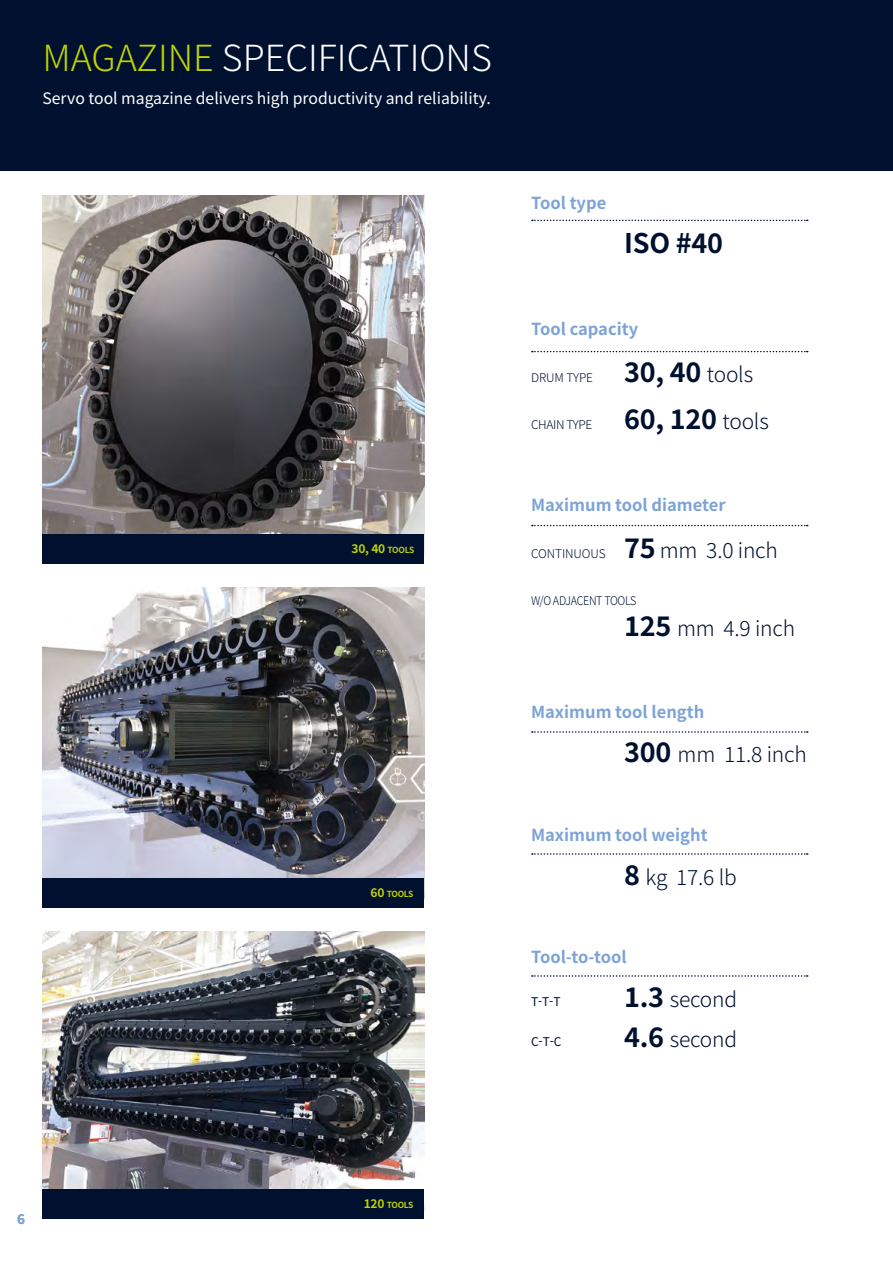
<style>
.page{position:relative;width:893px;height:1263px;background:#fff}
.page>*{position:absolute;margin:0;border:0;box-sizing:border-box;transform-origin:0 0}
.t1{font:300 36px "Noto Sans KR";color:#fff}
.t2{font:700 27px "Noto Sans KR";letter-spacing:-.01em;color:#00102f}
.t3{font:300 21px "Noto Sans KR";letter-spacing:-.01em;color:#00102f}
.t4{font:700 16.5px "Noto Sans KR";color:#7da3d6}
.t5{font:15.75px "Noto Sans KR";color:#fff}
.t6{font:700 13.5px "Noto Sans KR";color:#7da3d6}
.t7{font:300 12px "Noto Sans KR";letter-spacing:-.01em;color:#00102f}
.t8{font:300 12px "Noto Sans KR";letter-spacing:-.03em;color:#00102f;scale:.9 1}
.t9{font:700 12px "Noto Sans KR";color:#bfd200}
.t10{font:12px "Noto Sans KR";color:#00102f}
.t11{font:300 12px "Noto Sans KR";letter-spacing:-.03em;color:#00102f}
.t12{font:700 8.4px "Noto Sans KR";letter-spacing:-.045em;color:#bfd200}
.s1{color:#bfd200}
.s2{font-size:8.4px}
.s3{font-size:12px}
.s4{font-weight:300;font-size:21px}
.s5{font-weight:700;font-size:27px}
</style>
<div class="page">
<div style="left:0;top:0;width:893px;height:170px;background:#00102f"></div>
<img style="left:43px;top:196px;width:381px;height:338px">
<div style="left:43px;top:534px;width:381px;height:30px;background:#00102f"></div>
<img style="left:43px;top:931px;width:381px;height:258px">
<div style="left:43px;top:1189px;width:381px;height:30px;background:#00102f"></div>
<img style="left:43px;top:588px;width:381px;height:290px">
<div style="left:43px;top:878px;width:381px;height:30px;background:#00102f"></div>
<svg style="left:532px;top:351px;width:276px;height:1px"></svg>
<svg style="left:532px;top:219px;width:277px;height:2px"></svg>
<svg style="left:532px;top:525px;width:276px;height:1px"></svg>
<svg style="left:532px;top:731px;width:276px;height:2px"></svg>
<svg style="left:532px;top:853px;width:276px;height:2px"></svg>
<svg style="left:532px;top:975px;width:276px;height:2px"></svg>
<h1 class="t1" style="left:43px;top:38px;width:451px"><span class="s1">MAGAZINE</span> SPECIFICATIONS</h1>
<p class="t5" style="left:43px;top:89px;width:450px">Servo tool magazine delivers high productivity and reliability.</p>
<p class="t9" style="left:352px;top:542px;width:64px">30, 40 <span class="s2">TOOLS</span></p>
<p class="t12" style="left:371px;top:889px;width:44px"><span class="s3">60</span> TOOLS</p>
<p class="t4" style="left:531px;top:193px;width:77px">Tool type</p>
<h2 class="t2" style="left:624px;top:228px;width:100px">ISO #40</h2>
<p class="t4" style="left:531px;top:320px;width:109px">Tool capacity</p>
<p class="t7" style="left:531px;top:371px;width:64px">DRUM TYPE</p>
<h2 class="t2" style="left:624px;top:357px;width:131px">30, 40 <span class="s4">tools</span></h2>
<p class="t11" style="left:531px;top:418px;width:63px">CHAIN TYPE</p>
<h2 class="t2" style="left:624px;top:404px;width:146px">60, 120 <span class="s4">tools</span></h2>
<p class="t4" style="left:531px;top:495px;width:196px">Maximum tool diameter</p>
<p class="t7" style="left:531px;top:546px;width:76px">CONTINUOUS</p>
<p class="t3" style="left:624px;top:538px;width:155px"><span class="s5">75</span> mm 3.0 inch</p>
<p class="t8" style="left:531px;top:593px;width:119px">W/O ADJACENT TOOLS</p>
<p class="t3" style="left:624px;top:616px;width:173px"><span class="s5">125</span> mm 4.9 inch</p>
<p class="t4" style="left:531px;top:703px;width:175px">Maximum tool length</p>
<p class="t3" style="left:624px;top:743px;width:184px"><span class="s5">300</span> mm 11.8 inch</p>
<p class="t4" style="left:531px;top:825px;width:178px">Maximum tool weight</p>
<p class="t3" style="left:624px;top:865px;width:114px"><span class="s5">8</span> kg 17.6 lb</p>
<p class="t4" style="left:531px;top:948px;width:97px">Tool-to-tool</p>
<p class="t10" style="left:531px;top:995px;width:31px">T-T-T</p>
<p class="t3" style="left:624px;top:987px;width:115px"><span class="s5">1.3</span> second</p>
<p class="t10" style="left:531px;top:1034px;width:32px">C-T-C</p>
<p class="t3" style="left:624px;top:1027px;width:115px"><span class="s5">4.6</span> second</p>
<p class="t6" style="left:17px;top:1211px;width:9px">6</p>
<p class="t12" style="left:364px;top:1200px;width:51px"><span class="s3">120</span> TOOLS</p>
</div>
